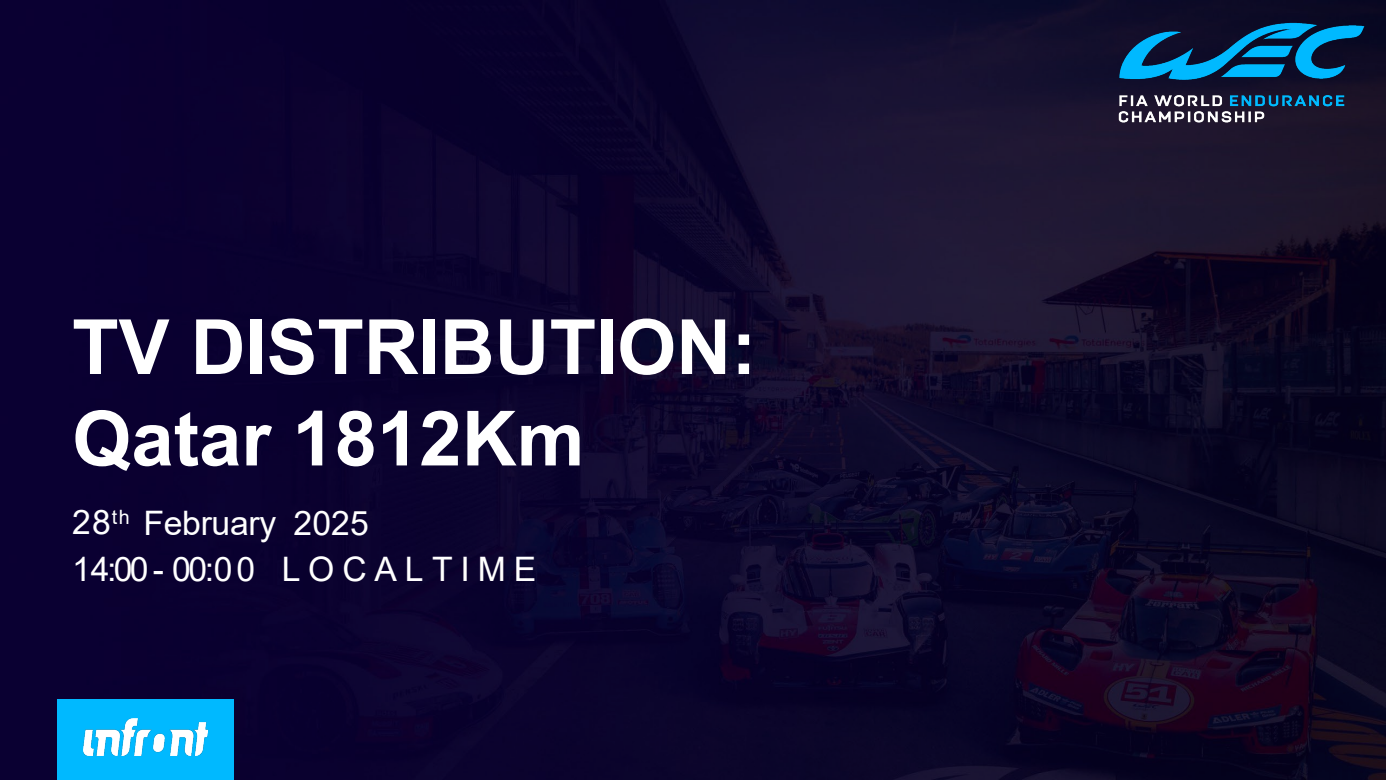
<style>
.page{position:relative;width:1386px;height:780px;background:#fff}
.page>*{position:absolute;margin:0;border:0;box-sizing:border-box;transform-origin:0 0}
.t1{font:700 76.12px "Arial";color:#fff}
.t2{font:33.69px "Arial";letter-spacing:.23em;color:#fff}
.t3{font:33.69px "Arial";color:#fff}
</style>
<div class="page">
<div style="left:0;top:0;width:1385px;height:779px;background:#0a0032;opacity:.44"></div>
<img style="left:1113px;top:18px;width:255px;height:109px">
<div style="left:57px;top:698px;width:176px;height:81px;background:#00b9ff"></div>
<img style="left:83px;top:718px;width:124px;height:37px">
<p class="t1" style="left:72px;top:293px;width:685px">TV DISTRIBUTION:</p>
<p class="t1" style="left:72px;top:385px;width:514px">Qatar 1812Km</p>
<p class="t3" style="left:72px;top:498px;width:59px">28<sup>th</sup></p>
<p class="t3" style="left:143px;top:500px;width:227px">February 2025</p>
<p class="t2" style="left:72px;top:546px;width:465px">14:00 -00:00 LOCALTIME</p>
</div>
